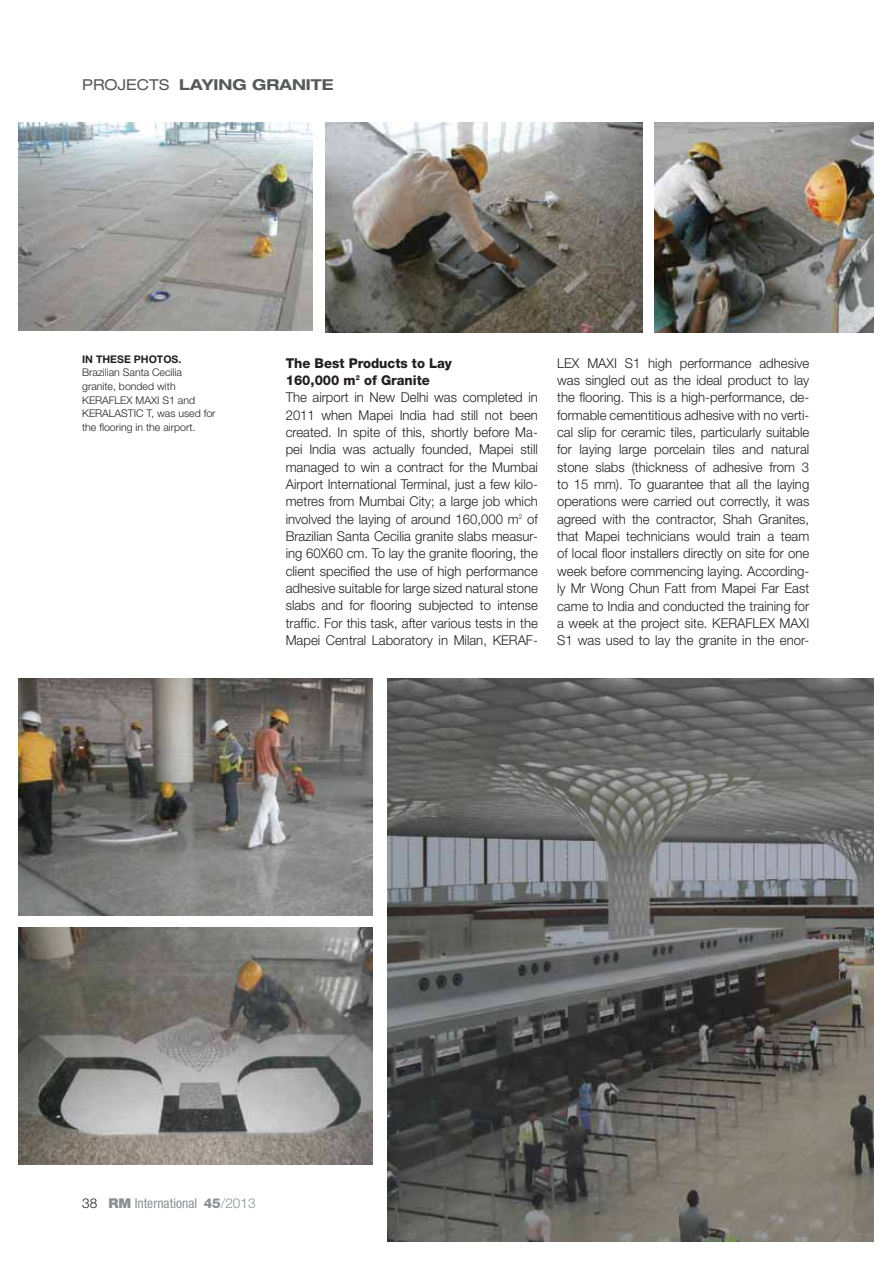
<style>
.page{position:relative;width:893px;height:1263px;background:#fff}
.page>*{position:absolute;margin:0;border:0;box-sizing:border-box;transform-origin:0 0}
.t1{font:700 expanded 15.15px "Helvetica Neue LT Std";color:#58595b}
.t2{font:300 13.5px/17.4px "Helvetica Neue LT Std";color:#231f20}
.t3{font:condensed 13.5px "Helvetica Neue LT Std";color:#8b9094}
.t4{font:300 10.5px/13.6px "Helvetica Neue LT Std";color:#231f20}
.t5{font:700 10.5px "Helvetica Neue LT Std";color:#231f20}
.s1{font-weight:400}
.s2{font-weight:800}
.s3{font-weight:300;font-stretch:normal;color:#231f20}
.s4{font-weight:900;font-stretch:normal}
.s5{font-weight:800;font-stretch:normal}
.s6{font-weight:300;font-stretch:normal}
</style>
<div class="page">
<img style="left:18px;top:122px;width:295px;height:208px">
<img style="left:326px;top:122px;width:316px;height:211px">
<img style="left:655px;top:122px;width:218px;height:211px">
<img style="left:18px;top:679px;width:355px;height:236px">
<img style="left:387px;top:679px;width:486px;height:562px">
<img style="left:18px;top:928px;width:355px;height:236px">
<p class="t1" style="left:82px;top:76px;width:253px"><span class="s1">PROJECTS</span> LAYING GRANITE</p>
<p class="t5" style="left:82px;top:355px;width:101px">IN THESE PHOTOS.</p>
<p class="t4" style="left:82px;top:367px;width:135px">Brazilian Santa Cecilia granite, bonded with<br>KERAFLEX MAXI S1 and<br>KERALASTIC T, was used for the flooring in the airport.</p>
<p class="t2" style="left:286px;top:356px;width:254px"><span class="s2">The Best Products to Lay<br>160,000 m</span><sup>2</sup> <span class="s2">of Granite<br></span>The airport in New Delhi was completed in 2011 when Mapei India had still not been created. In spite of this, shortly before Ma&shy;pei India was actually founded, Mapei still managed to win a contract for the Mumbai Airport International Terminal, just a few kilo&shy;metres from Mumbai City; a large job which involved the laying of around 160,000 m<sup>2</sup> of Brazilian Santa Cecilia granite slabs measur&shy;ing 60X60 cm. To lay the granite flooring, the client specified the use of high performance adhesive suitable for large sized natural stone slabs and for flooring subjected to intense traffic. For this task, after various tests in the Mapei Central Laboratory in Milan, KERAF-</p>
<p class="t2" style="left:557px;top:356px;width:254px;text-align:justify">LEX MAXI S1 high performance adhesive was singled out as the ideal product to lay the flooring. This is a high-performance, de&shy;formable cementitious adhesive with no verti&shy;cal slip for ceramic tiles, particularly suitable for laying large porcelain tiles and natural stone slabs (thickness of adhesive from 3 to 15 mm). To guarantee that all the laying operations were carried out correctly, it was agreed with the contractor, Shah Granites, that Mapei technicians would train a team of local floor installers directly on site for one week before commencing laying. According&shy;ly Mr Wong Chun Fatt from Mapei Far East came to India and conducted the training for a week at the project site. KERAFLEX MAXI S1 was used to lay the granite in the enor-</p>
<p class="t3" style="left:82px;top:1198px;width:175px"><span class="s3">38</span> <span class="s4">RM</span> International <span class="s5">45</span><span class="s6">/2013</span></p>
</div>
